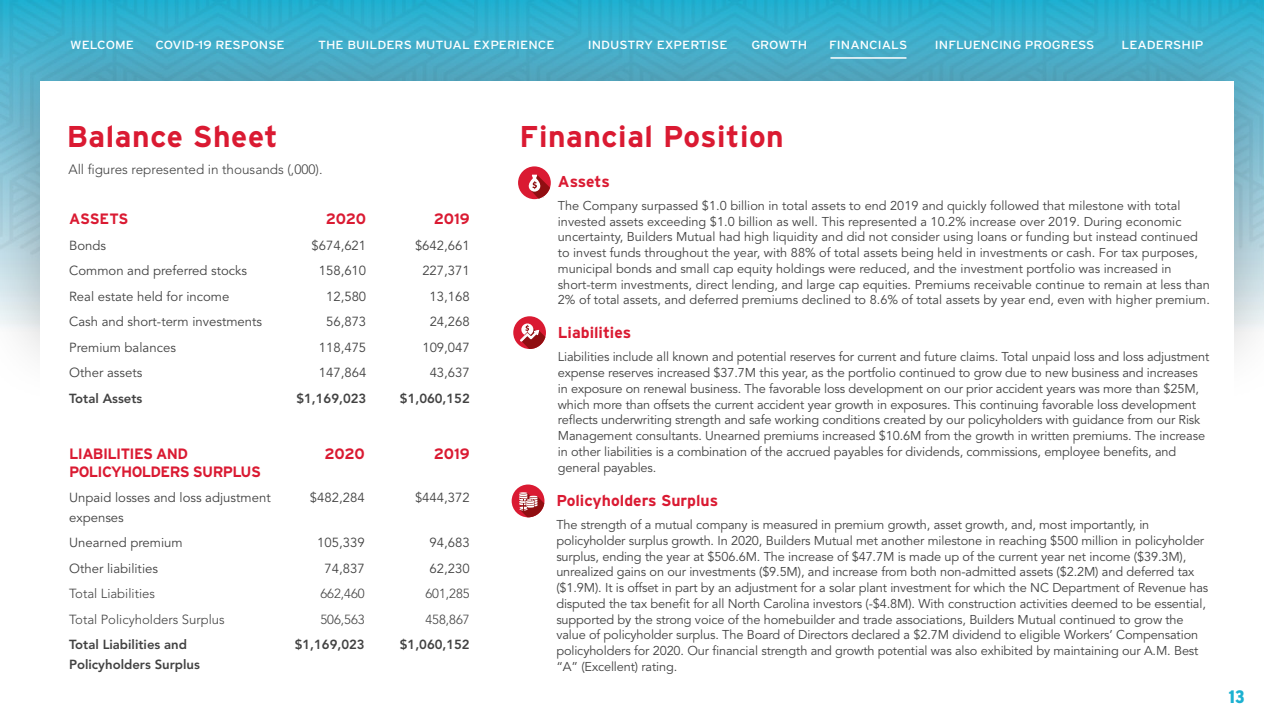
<style>
.page{position:relative;width:1264px;height:724px;background:#fff}
.page>*{position:absolute;margin:0;border:0;box-sizing:border-box;transform-origin:0 0}
.t1{font:700 30px "Interstate";letter-spacing:.02em;color:#da1a32}
.t2{font:900 condensed 18px "Interstate";color:#1cb1d1}
.t3{font:700 15.75px "Interstate";color:#da1a32}
.t4{font:700 15px "Interstate";letter-spacing:-.04em;color:#da1a32}
.t5{font:300 13.5px "Avenir";color:#424242}
.t6{font:13.2px/25.5px "Avenir";color:#424242}
.t7{font:800 13.2px "Avenir";color:#424242}
.t8{font:300 13.2px "Avenir";color:#424242}
.t9{font:12.75px/15.8px "Avenir";letter-spacing:-.01em;color:#424242}
.t10{font:11.7px "Interstate";color:#fff;scale:1.12 1}
</style>
<div class="page">
<div style="left:0;top:0;width:1264px;height:13px;background:#23afcf"></div>
<div style="left:0;top:13px;width:1264px;height:396px;background:#000;opacity:.27"></div>
<div style="left:40px;top:81px;width:1193px;height:643px;background:#fff"></div>
<div style="left:518px;top:166px;width:33px;height:33px;background:#da1a32;border-radius:50%"></div>
<svg style="left:528px;top:175px;width:22px;height:24px"></svg>
<div style="left:513px;top:316px;width:33px;height:33px;background:#da1a32;border-radius:50%"></div>
<svg style="left:520px;top:323px;width:25px;height:26px"></svg>
<div style="left:512px;top:484px;width:32px;height:33px;background:#da1a32;border-radius:50%"></div>
<svg style="left:519px;top:492px;width:25px;height:25px"></svg>
<hr style="left:830px;top:57px;width:76px;height:2px;background:#fff">
<p class="t10" style="left:70px;top:38px;width:58px">WELCOME</p>
<p class="t10" style="left:155px;top:38px;width:117px">COVID-19 RESPONSE</p>
<p class="t10" style="left:318px;top:38px;width:213px">THE BUILDERS MUTUAL EXPERIENCE</p>
<p class="t10" style="left:588px;top:38px;width:126px">INDUSTRY EXPERTISE</p>
<p class="t10" style="left:751px;top:38px;width:51px">GROWTH</p>
<p class="t10" style="left:829px;top:38px;width:71px">FINANCIALS</p>
<p class="t10" style="left:935px;top:38px;width:144px">INFLUENCING PROGRESS</p>
<p class="t10" style="left:1121px;top:38px;width:75px">LEADERSHIP</p>
<h1 class="t1" style="left:67px;top:118px;width:212px">Balance Sheet</h1>
<h1 class="t1" style="left:519px;top:118px;width:266px">Financial Position</h1>
<p class="t3" style="left:558px;top:171px;width:54px">Assets</p>
<p class="t9" style="left:558px;top:198px;width:653px">The Company surpassed $1.0 billion in total assets to end 2019 and quickly followed that milestone with total invested assets exceeding $1.0 billion as well. This represented a 10.2% increase over 2019. During economic uncertainty, Builders Mutual had high liquidity and did not consider using loans or funding but instead continued to invest funds throughout the year, with 88% of total assets being held in investments or cash. For tax purposes, municipal bonds and small cap equity holdings were reduced, and the investment portfolio was increased in short-term investments, direct lending, and large cap equities. Premiums receivable continue to remain at less than 2% of total assets, and deferred premiums declined to 8.6% of total assets by year end, even with higher premium.</p>
<p class="t3" style="left:558px;top:323px;width:75px">Liabilities</p>
<p class="t9" style="left:558px;top:349px;width:653px">Liabilities include all known and potential reserves for current and future claims. Total unpaid loss and loss adjustment expense reserves increased $37.7M this year, as the portfolio continued to grow due to new business and increases in exposure on renewal business. The favorable loss development on our prior accident years was more than $25M, which more than offsets the current accident year growth in exposures. This continuing favorable loss development reflects underwriting strength and safe working conditions created by our policyholders with guidance from our Risk Management consultants. Unearned premiums increased $10.6M from the growth in written premiums. The increase in other liabilities is a combination of the accrued payables for dividends, commissions, employee benefits, and general payables.</p>
<p class="t3" style="left:556px;top:490px;width:163px">Policyholders Surplus</p>
<p class="t9" style="left:556px;top:517px;width:653px">The strength of a mutual company is measured in premium growth, asset growth, and, most importantly, in policyholder surplus growth. In 2020, Builders Mutual met another milestone in reaching $500 million in policyholder surplus, ending the year at $506.6M. The increase of $47.7M is made up of the current year net income ($39.3M), unrealized gains on our investments ($9.5M), and increase from both non-admitted assets ($2.2M) and deferred tax ($1.9M). It is offset in part by an adjustment for a solar plant investment for which the NC Department of Revenue has disputed the tax benefit for all North Carolina investors (-$4.8M). With construction activities deemed to be essential, supported by the strong voice of the homebuilder and trade associations, Builders Mutual continued to grow the value of policyholder surplus. The Board of Directors declared a $2.7M dividend to eligible Workers’ Compensation policyholders for 2020. Our financial strength and growth potential was also exhibited by maintaining our A.M. Best “A” (Excellent) rating.</p>
<p class="t5" style="left:68px;top:161px;width:255px">All figures represented in thousands (,000).</p>
<p class="t4" style="left:69px;top:210px;width:61px">ASSETS</p>
<p class="t4" style="left:326px;top:210px;width:42px">2020</p>
<p class="t4" style="left:434px;top:210px;width:37px">2019</p>
<p class="t6" style="left:69px;top:233px;width:38px">Bonds</p>
<p class="t6" style="left:311px;top:233px;width:56px">$674,621</p>
<p class="t6" style="left:415px;top:233px;width:56px">$642,661</p>
<p class="t6" style="left:69px;top:258px;width:179px">Common and preferred stocks</p>
<p class="t6" style="left:319px;top:258px;width:49px">158,610</p>
<p class="t6" style="left:422px;top:258px;width:49px">227,371</p>
<p class="t6" style="left:69px;top:284px;width:162px">Real estate held for income</p>
<p class="t6" style="left:326px;top:284px;width:42px">12,580</p>
<p class="t6" style="left:430px;top:284px;width:42px">13,168</p>
<p class="t6" style="left:69px;top:309px;width:194px">Cash and short-term investments</p>
<p class="t6" style="left:326px;top:309px;width:42px">56,873</p>
<p class="t6" style="left:430px;top:309px;width:42px">24,268</p>
<p class="t6" style="left:69px;top:335px;width:108px">Premium balances</p>
<p class="t6" style="left:319px;top:335px;width:49px">118,475</p>
<p class="t6" style="left:422px;top:335px;width:49px">109,047</p>
<p class="t6" style="left:69px;top:360px;width:75px">Other assets</p>
<p class="t6" style="left:319px;top:360px;width:49px">147,864</p>
<p class="t6" style="left:430px;top:360px;width:42px">43,637</p>
<p class="t7" style="left:69px;top:390px;width:75px">Total Assets</p>
<p class="t7" style="left:296px;top:390px;width:71px">$1,169,023</p>
<p class="t7" style="left:400px;top:390px;width:71px">$1,060,152</p>
<p class="t4" style="left:69px;top:444px;width:120px">LIABILITIES AND</p>
<p class="t4" style="left:324px;top:444px;width:42px">2020</p>
<p class="t4" style="left:434px;top:444px;width:37px">2019</p>
<p class="t4" style="left:69px;top:462px;width:193px">POLICYHOLDERS SURPLUS</p>
<p class="t6" style="left:69px;top:485px;width:203px">Unpaid losses and loss adjustment</p>
<p class="t6" style="left:310px;top:485px;width:56px">$482,284</p>
<p class="t6" style="left:415px;top:485px;width:56px">$444,372</p>
<p class="t6" style="left:69px;top:504px;width:115px">expenses<br>Unearned premium</p>
<p class="t6" style="left:317px;top:530px;width:49px">105,339</p>
<p class="t6" style="left:429px;top:530px;width:42px">94,683</p>
<p class="t6" style="left:69px;top:555px;width:90px">Other liabilities</p>
<p class="t6" style="left:324px;top:555px;width:42px">74,837</p>
<p class="t6" style="left:429px;top:555px;width:42px">62,230</p>
<p class="t8" style="left:69px;top:585px;width:88px">Total Liabilities</p>
<p class="t8" style="left:320px;top:585px;width:46px">662,460</p>
<p class="t8" style="left:425px;top:585px;width:46px">601,285</p>
<p class="t8" style="left:69px;top:611px;width:157px">Total Policyholders Surplus</p>
<p class="t8" style="left:320px;top:611px;width:46px">506,563</p>
<p class="t8" style="left:425px;top:611px;width:46px">458,867</p>
<p class="t7" style="left:69px;top:636px;width:119px">Total Liabilities and</p>
<p class="t7" style="left:295px;top:636px;width:71px">$1,169,023</p>
<p class="t7" style="left:400px;top:636px;width:71px">$1,060,152</p>
<p class="t7" style="left:69px;top:656px;width:132px">Policyholders Surplus</p>
<h2 class="t2" style="left:1228px;top:686px;width:17px">13</h2>
</div>
